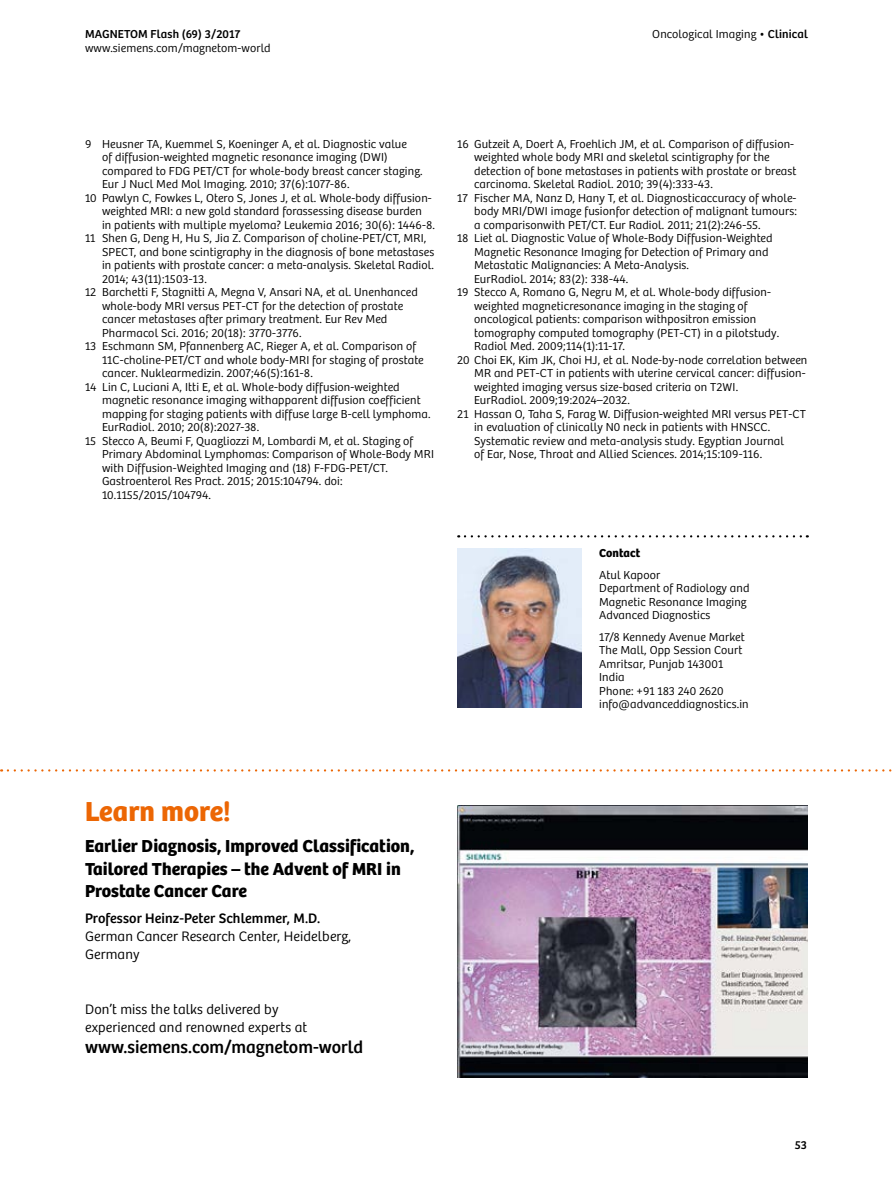
<style>
.page{position:relative;width:893px;height:1191px;background:#fff}
.page>*{position:absolute;margin:0;border:0;box-sizing:border-box;transform-origin:0 0}
.t1{font:28.5px "Bree SH Text Bold";letter-spacing:.005em;color:#ec6604}
.t2{font:18px/22.5px "Bree SH Text Bold";letter-spacing:.005em;color:#000}
.t3{font:18px "Bree SH Text Regular";letter-spacing:.005em;color:#000}
.t4{font:14.25px/18px "Bree SH Text Light";letter-spacing:.01em;color:#000}
.t5{font:14.25px "Bree SH Text Regular";letter-spacing:.01em;color:#000}
.t6{font:12px/13.5px "Bree SH Text Light";letter-spacing:.01em;color:#000}
.t7{font:12px "Bree SH Text Regular";letter-spacing:.01em;color:#000}
.t8{font:12px "Bree SH Text Bold";letter-spacing:.01em;color:#000}
.s1{font-family:"Bree SH Text Regular"}
</style>
<div class="page">
<img style="left:457px;top:549px;width:124px;height:159px">
<svg style="left:465px;top:535px;width:343px;height:2px"></svg>
<svg style="left:8px;top:769px;width:884px;height:2px"></svg>
<img style="left:457px;top:805px;width:351px;height:272px">
<p class="t7" style="left:85px;top:27px;width:157px">MAGNETOM Flash (69) 3/2017</p>
<p class="t6" style="left:85px;top:41px;width:187px">www.siemens.com/magnetom-world</p>
<p class="t6" style="left:652px;top:28px;width:157px">Oncological Imaging <span class="s1">• Clinical</span></p>
<p class="t6" style="left:85px;top:137px;width:323px">9 Heusner TA, Kuemmel S, Koeninger A, et al. Diagnostic value</p>
<p class="t6" style="left:102px;top:151px;width:287px">of diffusion-weighted magnetic resonance imaging (DWI)</p>
<p class="t6" style="left:102px;top:164px;width:322px">compared to FDG PET/CT for whole-body breast cancer staging.</p>
<p class="t6" style="left:102px;top:178px;width:249px">Eur J Nucl Med Mol Imaging. 2010; 37(6):1077-86.</p>
<p class="t6" style="left:85px;top:191px;width:348px">10 Pawlyn C, Fowkes L, Otero S, Jones J, et al. Whole-body diffusion-</p>
<p class="t6" style="left:102px;top:205px;width:321px">weighted MRI: a new gold standard forassessing disease burden</p>
<p class="t6" style="left:102px;top:218px;width:335px">in patients with multiple myeloma? Leukemia 2016; 30(6): 1446-8.</p>
<p class="t6" style="left:85px;top:232px;width:343px">11 Shen G, Deng H, Hu S, Jia Z. Comparison of choline-PET/CT, MRI,</p>
<p class="t6" style="left:102px;top:245px;width:334px">SPECT, and bone scintigraphy in the diagnosis of bone metastases</p>
<p class="t6" style="left:102px;top:259px;width:333px">in patients with prostate cancer: a meta-analysis. Skeletal Radiol.</p>
<p class="t6" style="left:102px;top:272px;width:106px">2014; 43(11):1503-13.</p>
<p class="t6" style="left:85px;top:286px;width:334px">12 Barchetti F, Stagnitti A, Megna V, Ansari NA, et al. Unenhanced</p>
<p class="t6" style="left:102px;top:299px;width:303px">whole-body MRI versus PET-CT for the detection of prostate</p>
<p class="t6" style="left:102px;top:313px;width:287px">cancer metastases after primary treatment. Eur Rev Med</p>
<p class="t6" style="left:102px;top:326px;width:201px">Pharmacol Sci. 2016; 20(18): 3770-3776.</p>
<p class="t6" style="left:85px;top:340px;width:333px">13 Eschmann SM, Pfannenberg AC, Rieger A, et al. Comparison of</p>
<p class="t6" style="left:102px;top:353px;width:323px">11C-choline-PET/CT and whole body-MRI for staging of prostate</p>
<p class="t6" style="left:102px;top:367px;width:212px">cancer. Nuklearmedizin. 2007;46(5):161-8.</p>
<p class="t6" style="left:85px;top:380px;width:316px">14 Lin C, Luciani A, Itti E, et al. Whole-body diffusion-weighted</p>
<p class="t6" style="left:102px;top:394px;width:320px">magnetic resonance imaging withapparent diffusion coefficient</p>
<p class="t6" style="left:102px;top:407px;width:330px">mapping for staging patients with diffuse large B-cell lymphoma.</p>
<p class="t6" style="left:102px;top:421px;width:159px">EurRadiol. 2010; 20(8):2027-38.</p>
<p class="t6" style="left:85px;top:434px;width:330px">15 Stecco A, Beumi F, Quagliozzi M, Lombardi M, et al. Staging of</p>
<p class="t6" style="left:102px;top:448px;width:333px">Primary Abdominal Lymphomas: Comparison of Whole-Body MRI</p>
<p class="t6" style="left:102px;top:461px;width:287px">with Diffusion-Weighted Imaging and (18) F-FDG-PET/CT.</p>
<p class="t6" style="left:102px;top:475px;width:242px">Gastroenterol Res Pract. 2015; 2015:104794. doi:</p>
<p class="t6" style="left:102px;top:488px;width:110px">10.1155/2015/104794.</p>
<p class="t6" style="left:457px;top:137px;width:338px">16 Gutzeit A, Doert A, Froehlich JM, et al. Comparison of diffusion-</p>
<p class="t6" style="left:474px;top:151px;width:297px">weighted whole body MRI and skeletal scintigraphy for the</p>
<p class="t6" style="left:474px;top:164px;width:324px">detection of bone metastases in patients with prostate or breast</p>
<p class="t6" style="left:474px;top:178px;width:240px">carcinoma. Skeletal Radiol. 2010; 39(4):333-43.</p>
<p class="t6" style="left:457px;top:191px;width:341px">17 Fischer MA, Nanz D, Hany T, et al. Diagnosticaccuracy of whole-</p>
<p class="t6" style="left:474px;top:205px;width:324px">body MRI/DWI image fusionfor detection of malignant tumours:</p>
<p class="t6" style="left:474px;top:218px;width:288px">a comparisonwith PET/CT. Eur Radiol. 2011; 21(2):246-55.</p>
<p class="t6" style="left:457px;top:232px;width:317px">18 Liet al. Diagnostic Value of Whole-Body Diffusion-Weighted</p>
<p class="t6" style="left:474px;top:245px;width:296px">Magnetic Resonance Imaging for Detection of Primary and</p>
<p class="t6" style="left:474px;top:259px;width:216px">Metastatic Malignancies: A Meta-Analysis.</p>
<p class="t6" style="left:474px;top:272px;width:156px">EurRadiol. 2014; 83(2): 338-44.</p>
<p class="t6" style="left:457px;top:286px;width:315px">19 Stecco A, Romano G, Negru M, et al. Whole-body diffusion-</p>
<p class="t6" style="left:474px;top:299px;width:275px">weighted magneticresonance imaging in the staging of</p>
<p class="t6" style="left:474px;top:313px;width:284px">oncological patients: comparison withpositron emission</p>
<p class="t6" style="left:474px;top:326px;width:307px">tomography computed tomography (PET-CT) in a pilotstudy.</p>
<p class="t6" style="left:474px;top:340px;width:152px">Radiol Med. 2009;114(1):11-17.</p>
<p class="t6" style="left:457px;top:353px;width:352px">20 Choi EK, Kim JK, Choi HJ, et al. Node-by-node correlation between</p>
<p class="t6" style="left:474px;top:367px;width:333px">MR and PET-CT in patients with uterine cervical cancer: diffusion-</p>
<p class="t6" style="left:474px;top:380px;width:266px">weighted imaging versus size-based criteria on T2WI.</p>
<p class="t6" style="left:474px;top:394px;width:157px">EurRadiol. 2009;19:2024–2032.</p>
<p class="t6" style="left:457px;top:407px;width:350px">21 Hassan O, Taha S, Farag W. Diffusion-weighted MRI versus PET-CT</p>
<p class="t6" style="left:474px;top:421px;width:298px">in evaluation of clinically N0 neck in patients with HNSCC.</p>
<p class="t6" style="left:474px;top:434px;width:311px">Systematic review and meta-analysis study. Egyptian Journal</p>
<p class="t6" style="left:474px;top:448px;width:290px">of Ear, Nose, Throat and Allied Sciences. 2014;15:109-116.</p>
<p class="t8" style="left:599px;top:546px;width:43px">Contact</p>
<p class="t6" style="left:599px;top:568px;width:152px">Atul Kapoor<br>Department of Radiology and<br>Magnetic Resonance Imaging<br>Advanced Diagnostics</p>
<p class="t6" style="left:599px;top:630px;width:151px">17/8 Kennedy Avenue Market<br>The Mall, Opp Session Court<br>Amritsar, Punjab 143001<br>India<br>Phone: +91 183 240 2620 info@advanceddiagnostics.in</p>
<h1 class="t1" style="left:85px;top:794px;width:147px">Learn more!</h1>
<h2 class="t2" style="left:85px;top:835px;width:331px">Earlier Diagnosis, Improved Classification,<br>Tailored Therapies – the Advent of MRI in<br>Prostate Cancer Care</h2>
<p class="t5" style="left:85px;top:910px;width:237px">Professor Heinz-Peter Schlemmer, M.D.</p>
<p class="t4" style="left:85px;top:928px;width:268px">German Cancer Research Center, Heidelberg,<br>Germany</p>
<p class="t4" style="left:85px;top:1000px;width:224px">Don’t miss the talks delivered by experienced and renowned experts at</p>
<h2 class="t3" style="left:85px;top:1036px;width:280px">www.siemens.com/magnetom-world</h2>
<p class="t7" style="left:795px;top:1137px;width:14px">53</p>
</div>
